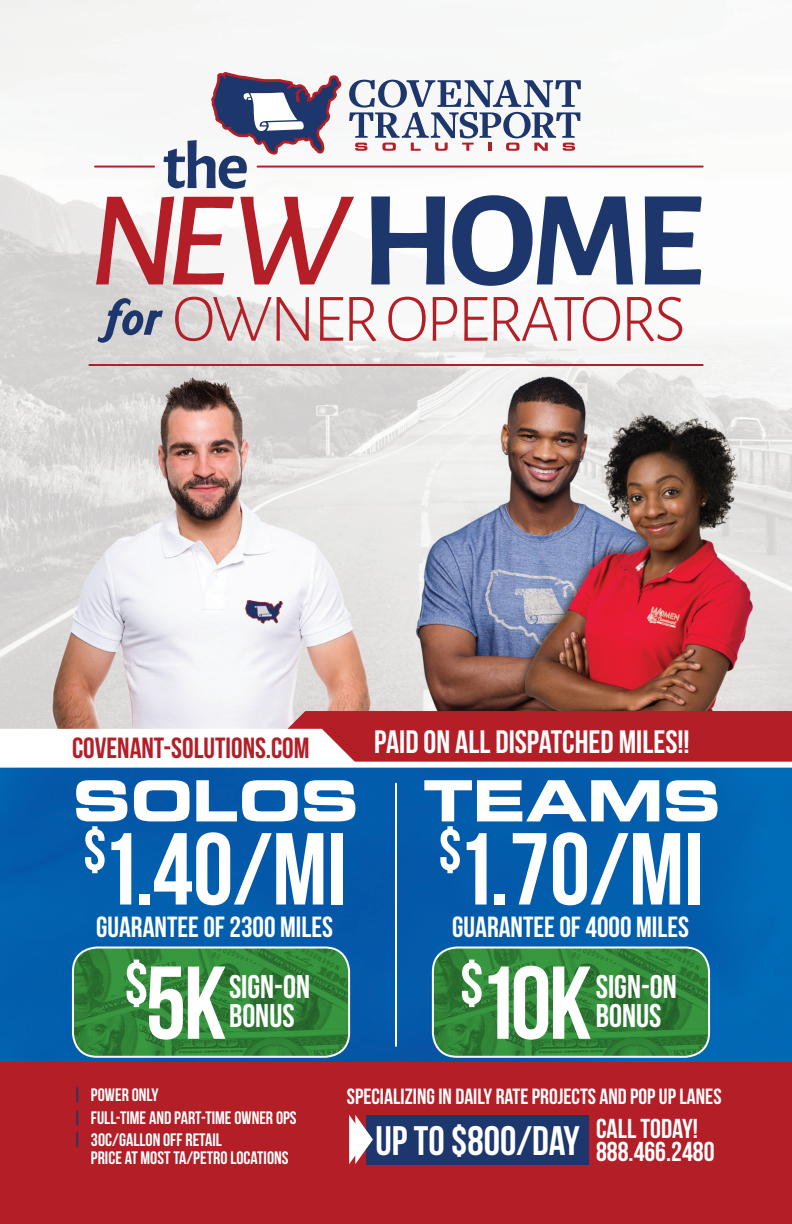
<style>
.page{position:relative;width:792px;height:1224px;background:#fff}
.page>*{position:absolute;margin:0;border:0;box-sizing:border-box;transform-origin:0 0}
.t1{font:700 136.6px "Alegreya Sans";color:#1d366c}
.t2{font:700 103.2px "Bebas Neue";color:#fff}
.t3{font:700 102px "Bebas Neue";color:#fff}
.t4{font:300 68.2px "Alegreya Sans";letter-spacing:-.04em;color:#b31e27}
.t5{font:700 68.2px "Alegreya Sans";color:#1d366c}
.t6{font:700 expanded 51.2px "OPTI Edgar";color:#fff}
.t7{font:700 41.2px "Bebas Neue";color:#fff}
.t8{font:700 32.8px/29.6px "Bebas Neue";color:#fff}
.t9{font:700 32.4px "Bebas Neue";color:#fff}
.t10{font:700 29.2px "Bebas Neue";color:#fff}
.t11{font:700 29.2px "Bebas Neue";color:#b31e27}
.t12{font:700 27.4px "Bebas Neue";color:#fff}
.t13{font:700 22px "Bebas Neue";color:#fff}
.t14{font:700 18px/22.6px "Bebas Neue";color:#fff}
.s1{font-weight:500;font-style:italic;color:#b31e27}
.s2{font-family:"Aarvark Cafe";font-weight:400;font-size:51.2px;color:#1d366c}
.s3{color:#1d366c}
</style>
<div class="page">
<img style="left:0;top:0;width:792px;height:1063px">
<svg style="left:349px;top:80px;width:232px;height:71px"></svg>
<svg style="left:211px;top:72px;width:131px;height:83px"></svg>
<hr style="left:95px;top:166px;width:59px;height:2px;background:#b31e27">
<hr style="left:258px;top:166px;width:445px;height:2px;background:#b31e27">
<hr style="left:89px;top:364px;width:614px;height:2px;background:#b31e27">
<hr style="left:395px;top:784px;width:2px;height:262px;background:#fff">
<svg style="left:0;top:711px;width:792px;height:57px"></svg>
<div style="left:0;top:1063px;width:792px;height:161px;background:#b31e27"></div>
<div style="left:366px;top:1115px;width:223px;height:49px;background:#1d366c"></div>
<svg style="left:349px;top:1115px;width:24px;height:49px"></svg>
<img style="left:73px;top:948px;width:276px;height:109px">
<div style="left:72px;top:947px;width:278px;height:111px;border:2px solid #fff;border-radius:24px"></div>
<img style="left:433px;top:948px;width:276px;height:109px">
<div style="left:432px;top:947px;width:278px;height:111px;border:2px solid #fff;border-radius:24px"></div>
<h3 class="t5" style="left:163px;top:116px;width:88px">the</h3>
<h1 class="t1" style="left:88px;top:140px;width:617px"><span class="s1">NEW</span>HOME</h1>
<h3 class="t4" style="left:106px;top:274px;width:581px"><span class="s2">for</span> OWNER OPERATORS</h3>
<h3 class="t11" style="left:72px;top:732px;width:239px">COVENANT-SOLUTIONS.COM</h3>
<h3 class="t9" style="left:374px;top:724px;width:317px">PAID ON ALL DISPATCHED MILES!!</h3>
<h3 class="t6" style="left:72px;top:761px;width:287px">SOLOS</h3>
<h3 class="t6" style="left:422px;top:761px;width:300px">TEAMS</h3>
<h3 class="t3" style="left:83px;top:813px;width:622px"><sup>$</sup>1.40/MI <sup>$</sup>1.70/MI</h3>
<h3 class="t10" style="left:96px;top:911px;width:238px">GUARANTEE OF 2300 MILES</h3>
<h3 class="t10" style="left:452px;top:911px;width:238px">GUARANTEE OF 4000 MILES</h3>
<h2 class="t2" style="left:125px;top:947px;width:103px"><sup>$</sup>5K</h2>
<h3 class="t8" style="left:229px;top:971px;width:83px">SIGN-ON<br>BONUS</h3>
<p class="t14" style="left:73px;top:1083px;width:225px"><span class="s3">|</span> POWER ONLY<br><span class="s3">|</span> FULL-TIME AND PART-TIME OWNER OPS <span class="s3">|</span> 30C/GALLON OFF RETAIL</p>
<p class="t14" style="left:91px;top:1146px;width:199px">PRICE AT MOST TA/PETRO LOCATIONS</p>
<h2 class="t2" style="left:460px;top:947px;width:133px"><sup>$</sup>10K</h2>
<h3 class="t8" style="left:596px;top:971px;width:83px">SIGN-ON<br>BONUS</h3>
<p class="t13" style="left:347px;top:1084px;width:376px">SPECIALIZING IN DAILY RATE PROJECTS AND POP UP LANES</p>
<h3 class="t12" style="left:596px;top:1114px;width:103px">CALL TODAY!</h3>
<h3 class="t7" style="left:376px;top:1118px;width:341px">UP TO $800/DAY <sub>888.466.2480</sub></h3>
</div>
